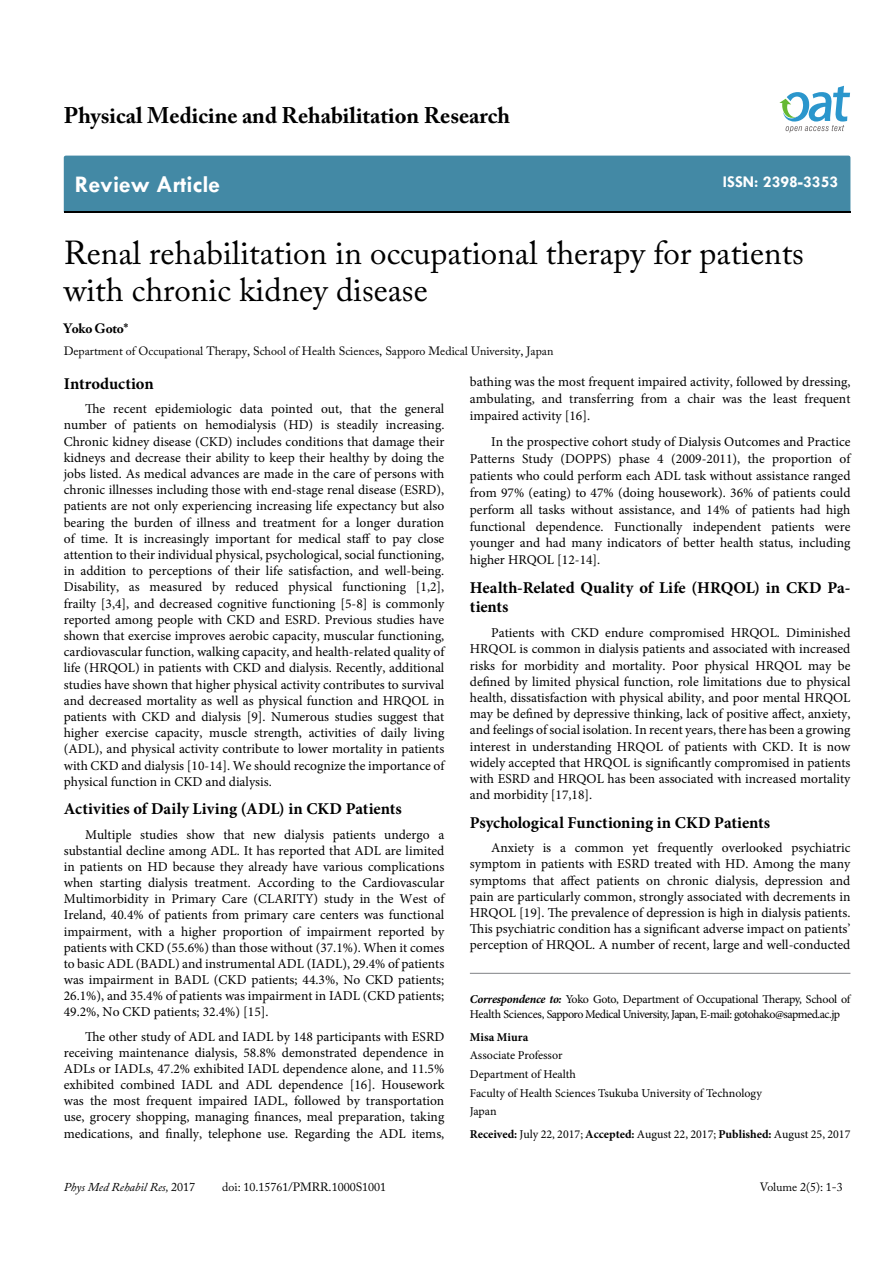
<style>
.page{position:relative;width:893px;height:1263px;background:#fff}
.page>*{position:absolute;margin:0;border:0;box-sizing:border-box;transform-origin:0 0}
.t1{font:33px/37.5px "Adobe Caslon Pro";color:#000}
.t2{font:700 24px "Tw Cen";color:#fff}
.t3{font:700 22.5px "Adobe Caslon Pro";color:#000}
.t4{font:700 16.5px/19.8px "Minion Pro";color:#000}
.t5{font:700 16.5px "Tw Cen";color:#fff}
.t6{font:13.5px/16.2px "Minion Pro";color:#000;text-align:justify}
.t7{font:700 13.5px "Adobe Caslon Pro";letter-spacing:-.02em;color:#000}
.t8{font:12px/18.6px "Minion Pro";letter-spacing:-.015em;color:#000}
.t9{font:12px/14.4px "Minion Pro";letter-spacing:-.035em;color:#000}
.t10{font:12px "Adobe Caslon Pro";color:#000}
.t11{font:italic 12px "Adobe Caslon Pro";color:#000}
.t12{font:700 12px "Minion Pro";color:#000}
.s1{font-weight:700;font-style:italic}
.s2{font-weight:700}
.s3{font-style:normal}
</style>
<div class="page">
<div style="left:64px;top:156px;width:786px;height:56px;background:#4389a5"></div>
<svg style="left:779px;top:86px;width:71px;height:47px"></svg>
<hr style="left:470px;top:973px;width:380px;height:1px;background:#808285">
<h3 class="t3" style="left:64px;top:102px;width:448px">Physical Medicine and Rehabilitation Research</h3>
<h2 class="t2" style="left:75px;top:170px;width:147px">Review Article</h2>
<p class="t5" style="left:723px;top:172px;width:117px">ISSN: 2398-3353</p>
<h1 class="t1" style="left:64px;top:233px;width:742px">Renal rehabilitation in occupational therapy for patients with chronic kidney disease</h1>
<p class="t7" style="left:64px;top:320px;width:66px">Yoko Goto*</p>
<p class="t10" style="left:64px;top:344px;width:491px">Department of Occupational Therapy, School of Health Sciences, Sapporo Medical University, Japan</p>
<p class="t4" style="left:64px;top:373px;width:91px">Introduction</p>
<p class="t6" style="left:64px;top:401px;width:382px;text-indent:21px">The recent epidemiologic data pointed out, that the general number of patients on hemodialysis (HD) is steadily increasing.<br>Chronic kidney disease (CKD) includes conditions that damage their kidneys and decrease their ability to keep their healthy by doing the jobs listed. As medical advances are made in the care of persons with chronic illnesses including those with end-stage renal disease (ESRD), patients are not only experiencing increasing life expectancy but also bearing the burden of illness and treatment for a longer duration of time. It is increasingly important for medical staff to pay close attention to their individual physical, psychological, social functioning, in addition to perceptions of their life satisfaction, and well-being.<br>Disability, as measured by reduced physical functioning [1,2], frailty [3,4], and decreased cognitive functioning [5-8] is commonly reported among people with CKD and ESRD. Previous studies have shown that exercise improves aerobic capacity, muscular functioning, cardiovascular function, walking capacity, and health-related quality of life (HRQOL) in patients with CKD and dialysis. Recently, additional studies have shown that higher physical activity contributes to survival and decreased mortality as well as physical function and HRQOL in patients with CKD and dialysis [9]. Numerous studies suggest that higher exercise capacity, muscle strength, activities of daily living (ADL), and physical activity contribute to lower mortality in patients with CKD and dialysis [10-14]. We should recognize the importance of physical function in CKD and dialysis.</p>
<p class="t4" style="left:64px;top:799px;width:339px">Activities of Daily Living (ADL) in CKD Patients</p>
<p class="t6" style="left:64px;top:826px;width:382px;text-indent:21px">Multiple studies show that new dialysis patients undergo a substantial decline among ADL. It has reported that ADL are limited in patients on HD because they already have various complications when starting dialysis treatment. According to the Cardiovascular Multimorbidity in Primary Care (CLARITY) study in the West of Ireland, 40.4% of patients from primary care centers was functional impairment, with a higher proportion of impairment reported by patients with CKD (55.6%) than those without (37.1%). When it comes to basic ADL (BADL) and instrumental ADL (IADL), 29.4% of patients was impairment in BADL (CKD patients; 44.3%, No CKD patients; 26.1%), and 35.4% of patients was impairment in IADL (CKD patients; 49.2%, No CKD patients; 32.4%) [15].</p>
<p class="t6" style="left:64px;top:1028px;width:382px;text-indent:21px">The other study of ADL and IADL by 148 participants with ESRD receiving maintenance dialysis, 58.8% demonstrated dependence in ADLs or IADLs, 47.2% exhibited IADL dependence alone, and 11.5% exhibited combined IADL and ADL dependence [16]. Housework was the most frequent impaired IADL, followed by transportation use, grocery shopping, managing finances, meal preparation, taking medications, and finally, telephone use. Regarding the ADL items,</p>
<p class="t6" style="left:470px;top:374px;width:382px;line-height:17px">bathing was the most frequent impaired activity, followed by dressing, ambulating, and transferring from a chair was the least frequent impaired activity [16].</p>
<p class="t6" style="left:470px;top:433px;width:382px;line-height:17px;text-indent:21px">In the prospective cohort study of Dialysis Outcomes and Practice Patterns Study (DOPPS) phase 4 (2009-2011), the proportion of patients who could perform each ADL task without assistance ranged from 97% (eating) to 47% (doing housework). 36% of patients could perform all tasks without assistance, and 14% of patients had high functional dependence. Functionally independent patients were younger and had many indicators of better health status, including higher HRQOL [12-14].</p>
<p class="t4" style="left:470px;top:577px;width:382px">Health-Related Quality of Life (HRQOL) in CKD Pa&shy;tients</p>
<p class="t6" style="left:470px;top:625px;width:382px;text-indent:21px">Patients with CKD endure compromised HRQOL. Diminished HRQOL is common in dialysis patients and associated with increased risks for morbidity and mortality. Poor physical HRQOL may be defined by limited physical function, role limitations due to physical health, dissatisfaction with physical ability, and poor mental HRQOL may be defined by depressive thinking, lack of positive affect, anxiety, and feelings of social isolation. In recent years, there has been a growing interest in understanding HRQOL of patients with CKD. It is now widely accepted that HRQOL is significantly compromised in patients with ESRD and HRQOL has been associated with increased mortality and morbidity [17,18].</p>
<p class="t4" style="left:470px;top:812px;width:302px">Psychological Functioning in CKD Patients</p>
<p class="t6" style="left:470px;top:840px;width:382px;text-indent:21px">Anxiety is a common yet frequently overlooked psychiatric symptom in patients with ESRD treated with HD. Among the many symptoms that affect patients on chronic dialysis, depression and pain are particularly common, strongly associated with decrements in HRQOL [19]. The prevalence of depression is high in dialysis patients.<br>This psychiatric condition has a significant adverse impact on patients’ perception of HRQOL. A number of recent, large and well-conducted</p>
<p class="t9" style="left:470px;top:992px;width:382px"><span class="s1">Correspondence to:</span> Yoko Goto, Department of Occupational Therapy, School of<br>Health Sciences, Sapporo Medical University, Japan, E-mail: gotohako@sapmed.ac.jp</p>
<p class="t12" style="left:470px;top:1028px;width:60px">Misa Miura</p>
<p class="t8" style="left:470px;top:1046px;width:294px">Associate Professor<br>Department of Health<br>Faculty of Health Sciences Tsukuba University of Technology<br>Japan</p>
<p class="t8" style="left:470px;top:1125px;width:382px"><span class="s2">Received:</span> July 22, 2017; <span class="s2">Accepted:</span> August 22, 2017; <span class="s2">Published:</span> August 25, 2017</p>
<p class="t11" style="left:64px;top:1180px;width:133px">Phys Med Rehabil Res, <span class="s3">2017</span></p>
<p class="t10" style="left:222px;top:1180px;width:165px">doi: 10.15761/PMRR.1000S1001</p>
<p class="t10" style="left:760px;top:1180px;width:84px">Volume 2(5): 1-3</p>
</div>
